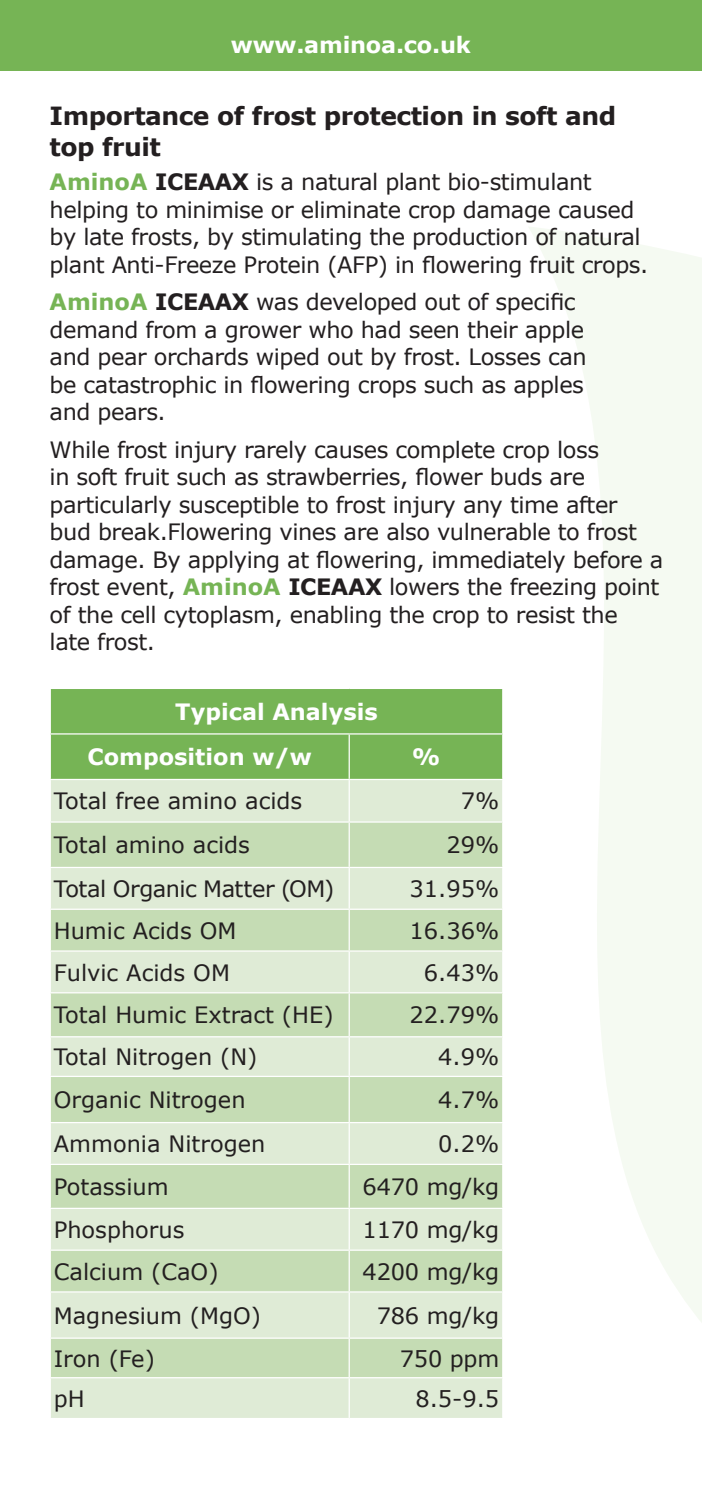
<style>
.page{position:relative;width:702px;height:1489px;background:#fff}
.page>*{position:absolute;margin:0;border:0;box-sizing:border-box;transform-origin:0 0}
.t1{font:700 25px/30px "Verdana";letter-spacing:-.02em;color:#231f20}
.t2{font:22.5px/27.5px "Verdana";letter-spacing:-.02em;color:#231f20}
.t3{font:22.5px "Verdana";color:#231f20}
.t4{font:700 22.5px/45.5px "Verdana";color:#fff}
.s1{font-weight:700;color:#76b455}
.s2{font-weight:700}
</style>
<div class="page">
<svg style="left:529px;top:227px;width:173px;height:1095px;fill:#f5faf2"></svg>
<div style="left:0;top:0;width:702px;height:71px;background:#76b455"></div>
<div style="left:51px;top:689px;width:451px;height:89px;background:#76b455"></div>
<div style="left:51px;top:780px;width:451px;height:637px;background:#dfebd6"></div>
<svg style="left:51px;top:822px;width:451px;height:554px;background:#d1e3c4"></svg>
<hr style="left:50px;top:733px;width:299px;height:1px;background:#fff">
<hr style="left:349px;top:733px;width:154px;height:1px;background:#fff">
<hr style="left:348px;top:734px;width:2px;height:44px;background:#fff">
<hr style="left:348px;top:780px;width:2px;height:41px;background:#fff">
<hr style="left:50px;top:821px;width:299px;height:1px;background:#fff">
<hr style="left:349px;top:821px;width:154px;height:1px;background:#fff">
<hr style="left:348px;top:822px;width:2px;height:44px;background:#fff">
<hr style="left:50px;top:866px;width:299px;height:2px;background:#fff">
<hr style="left:349px;top:866px;width:154px;height:2px;background:#fff">
<hr style="left:348px;top:868px;width:2px;height:40px;background:#fff">
<hr style="left:50px;top:908px;width:299px;height:1px;background:#fff">
<hr style="left:349px;top:908px;width:154px;height:1px;background:#fff">
<hr style="left:348px;top:909px;width:2px;height:41px;background:#fff">
<hr style="left:50px;top:950px;width:299px;height:1px;background:#fff">
<hr style="left:349px;top:950px;width:154px;height:1px;background:#fff">
<hr style="left:348px;top:951px;width:2px;height:41px;background:#fff">
<hr style="left:50px;top:992px;width:299px;height:1px;background:#fff">
<hr style="left:349px;top:992px;width:154px;height:1px;background:#fff">
<hr style="left:348px;top:993px;width:2px;height:43px;background:#fff">
<hr style="left:50px;top:1036px;width:299px;height:1px;background:#fff">
<hr style="left:349px;top:1036px;width:154px;height:1px;background:#fff">
<hr style="left:348px;top:1037px;width:2px;height:38px;background:#fff">
<hr style="left:50px;top:1075px;width:299px;height:1px;background:#fff">
<hr style="left:349px;top:1075px;width:154px;height:1px;background:#fff">
<hr style="left:348px;top:1076px;width:2px;height:45px;background:#fff">
<hr style="left:50px;top:1121px;width:299px;height:2px;background:#fff">
<hr style="left:349px;top:1121px;width:154px;height:2px;background:#fff">
<hr style="left:348px;top:1123px;width:2px;height:40px;background:#fff">
<hr style="left:50px;top:1163px;width:299px;height:1px;background:#fff">
<hr style="left:349px;top:1163px;width:154px;height:1px;background:#fff">
<hr style="left:348px;top:1164px;width:2px;height:43px;background:#fff">
<hr style="left:50px;top:1207px;width:299px;height:1px;background:#fff">
<hr style="left:349px;top:1207px;width:154px;height:1px;background:#fff">
<hr style="left:348px;top:1208px;width:2px;height:41px;background:#fff">
<hr style="left:50px;top:1249px;width:299px;height:1px;background:#fff">
<hr style="left:349px;top:1249px;width:154px;height:1px;background:#fff">
<hr style="left:348px;top:1250px;width:2px;height:41px;background:#fff">
<hr style="left:50px;top:1291px;width:299px;height:1px;background:#fff">
<hr style="left:349px;top:1291px;width:154px;height:1px;background:#fff">
<hr style="left:348px;top:1292px;width:2px;height:45px;background:#fff">
<hr style="left:50px;top:1337px;width:299px;height:1px;background:#fff">
<hr style="left:349px;top:1337px;width:154px;height:1px;background:#fff">
<hr style="left:348px;top:1338px;width:2px;height:38px;background:#fff">
<hr style="left:50px;top:1376px;width:299px;height:2px;background:#fff">
<hr style="left:349px;top:1376px;width:154px;height:2px;background:#fff">
<hr style="left:348px;top:1378px;width:2px;height:39px;background:#fff">
<p class="t4" style="left:231px;top:21px;width:241px">www.aminoa.co.uk</p>
<p class="t1" style="left:50px;top:101px;width:568px">Importance of frost protection in soft and top fruit</p>
<p class="t2" style="left:50px;top:168px;width:600px"><span class="s1">AminoA</span> <span class="s2">ICEAAX</span> is a natural plant bio-stimulant helping to minimise or eliminate crop damage caused by late frosts, by stimulating the production of natural plant Anti-Freeze Protein (AFP) in flowering fruit crops.</p>
<p class="t2" style="left:50px;top:288px;width:538px"><span class="s1">AminoA</span> <span class="s2">ICEAAX</span> was developed out of specific demand from a grower who had seen their apple and pear orchards wiped out by frost. Losses can be catastrophic in flowering crops such as apples and pears.</p>
<p class="t2" style="left:50px;top:436px;width:615px">While frost injury rarely causes complete crop loss<br>in soft fruit such as strawberries, flower buds are particularly susceptible to frost injury any time after bud break.Flowering vines are also vulnerable to frost damage. By applying at flowering, immediately before a frost event, <span class="s1">AminoA</span> <span class="s2">ICEAAX</span> lowers the freezing point of the cell cytoplasm, enabling the crop to resist the late frost.</p>
<p class="t4" style="left:87px;top:688px;width:292px;text-indent:88px">Typical Analysis<br>Composition w/w</p>
<p class="t4" style="left:411px;top:733px;width:30px">%</p>
<p class="t3" style="left:54px;top:786px;width:250px">Total free amino acids</p>
<p class="t2" style="left:460px;top:787px;width:40px">7%</p>
<p class="t3" style="left:54px;top:830px;width:198px">Total amino acids</p>
<p class="t2" style="left:446px;top:831px;width:54px">29%</p>
<p class="t2" style="left:54px;top:875px;width:282px">Total Organic Matter (OM)</p>
<p class="t2" style="left:409px;top:875px;width:91px">31.95%</p>
<p class="t3" style="left:54px;top:916px;width:184px">Humic Acids OM</p>
<p class="t2" style="left:409px;top:917px;width:91px">16.36%</p>
<p class="t3" style="left:54px;top:958px;width:178px">Fulvic Acids OM</p>
<p class="t2" style="left:424px;top:958px;width:77px">6.43%</p>
<p class="t3" style="left:54px;top:1000px;width:281px">Total Humic Extract (HE)</p>
<p class="t2" style="left:409px;top:1001px;width:91px">22.79%</p>
<p class="t3" style="left:54px;top:1042px;width:205px">Total Nitrogen (N)</p>
<p class="t2" style="left:438px;top:1043px;width:63px">4.9%</p>
<p class="t3" style="left:54px;top:1085px;width:193px">Organic Nitrogen</p>
<p class="t2" style="left:438px;top:1086px;width:63px">4.7%</p>
<p class="t3" style="left:54px;top:1129px;width:213px">Ammonia Nitrogen</p>
<p class="t2" style="left:438px;top:1130px;width:63px">0.2%</p>
<p class="t3" style="left:54px;top:1172px;width:116px">Potassium</p>
<p class="t2" style="left:362px;top:1173px;width:138px">6470 mg/kg</p>
<p class="t3" style="left:54px;top:1215px;width:132px">Phosphorus</p>
<p class="t2" style="left:362px;top:1216px;width:138px">1170 mg/kg</p>
<p class="t3" style="left:54px;top:1256px;width:166px">Calcium (CaO)</p>
<p class="t2" style="left:362px;top:1257px;width:138px">4200 mg/kg</p>
<p class="t3" style="left:54px;top:1300px;width:209px">Magnesium (MgO)</p>
<p class="t2" style="left:377px;top:1301px;width:124px">786 mg/kg</p>
<p class="t2" style="left:54px;top:1344px;width:103px">Iron (Fe)</p>
<p class="t2" style="left:400px;top:1344px;width:101px">750 ppm</p>
<p class="t2" style="left:54px;top:1384px;width:32px">pH</p>
<p class="t2" style="left:415px;top:1384px;width:85px">8.5-9.5</p>
</div>
